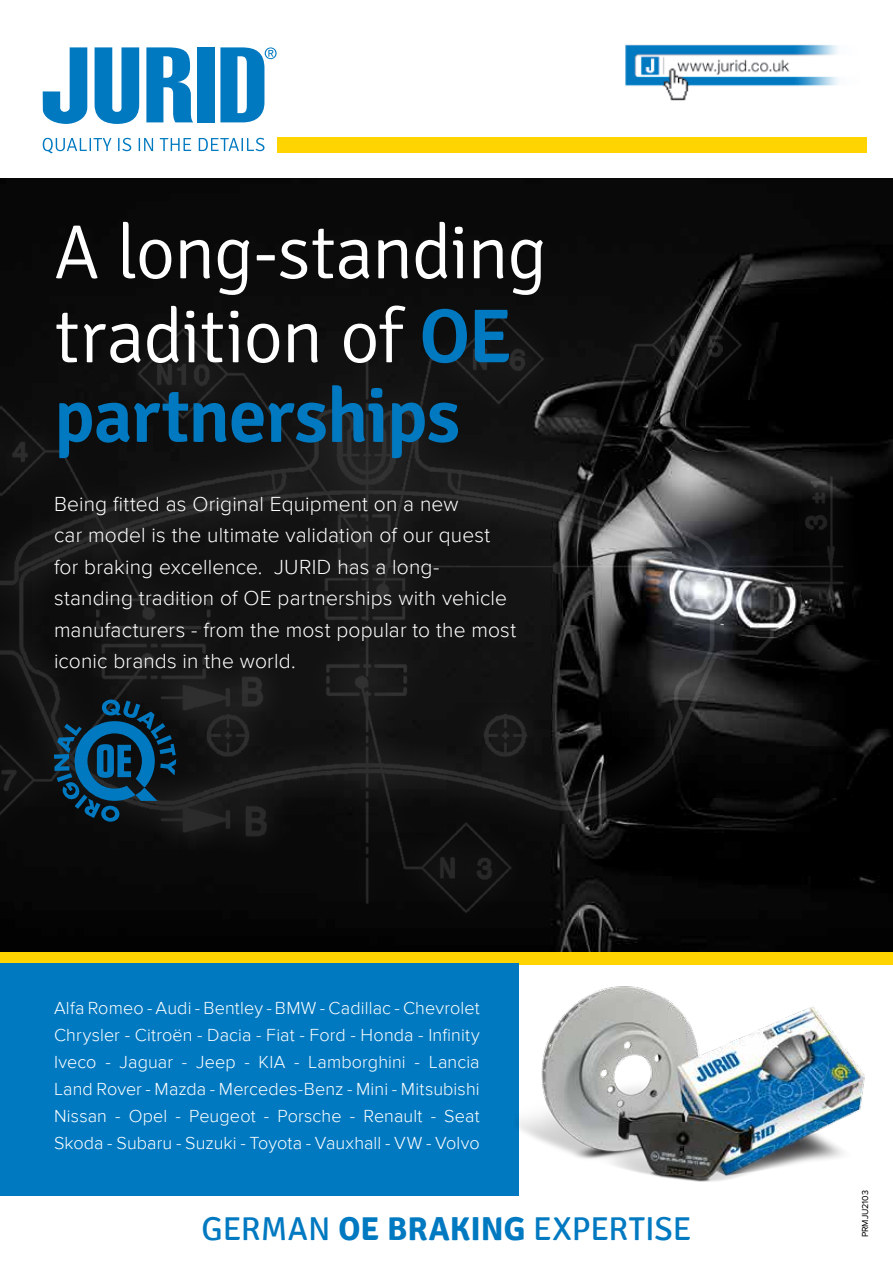
<style>
.page{position:relative;width:893px;height:1263px;background:#fff}
.page>*{position:absolute;margin:0;border:0;box-sizing:border-box;transform-origin:0 0}
.t1{font:300 76.5px/81.8px "Signika";letter-spacing:-.02em;color:#fff}
.t2{font:33px "Signika";color:#0079c1}
.t3{font:300 21px/31.5px "Proxima Nova";letter-spacing:.005em;color:#fff}
.t4{font:300 18px/27px "Proxima Nova";letter-spacing:.005em;color:#fff;text-align:justify}
.t5{font:9px "Proxima Nova";color:#000}
.s1{font-weight:600;color:#0079c1}
.s2{font-weight:700}
</style>
<div class="page">
<div style="left:277px;top:137px;width:590px;height:15px;background:#ffd400"></div>
<svg style="left:43px;top:47px;width:44px;height:77px"></svg>
<svg style="left:95px;top:47px;width:44px;height:77px"></svg>
<svg style="left:146px;top:47px;width:47px;height:75px"></svg>
<div style="left:197px;top:47px;width:17px;height:75px;background:#0079c1"></div>
<svg style="left:220px;top:47px;width:57px;height:75px"></svg>
<svg style="left:43px;top:138px;width:68px;height:15px"></svg>
<svg style="left:118px;top:138px;width:13px;height:13px"></svg>
<svg style="left:139px;top:138px;width:14px;height:13px"></svg>
<svg style="left:160px;top:138px;width:31px;height:13px"></svg>
<svg style="left:199px;top:138px;width:65px;height:13px"></svg>
<img style="left:625px;top:44px;width:213px;height:57px">
<img style="left:0;top:179px;width:893px;height:773px">
<img style="left:0;top:276px;width:856px;height:657px">
<div style="left:0;top:952px;width:893px;height:12px;background:#ffd400"></div>
<div style="left:0;top:963px;width:519px;height:233px;background:#0079c1"></div>
<img style="left:518px;top:986px;width:347px;height:196px">
<svg style="left:54px;top:699px;width:122px;height:123px;background:#0b364f"></svg>
<h1 class="t1" style="left:54px;top:213px;width:495px">A long-standing tradition of <span class="s1">OE partnerships</span></h1>
<p class="t3" style="left:54px;top:488px;width:464px">Being fitted as Original Equipment on a new<br>car model is the ultimate validation of our quest for braking excellence. JURID has a long&shy;standing tradition of OE partnerships with vehicle manufacturers - from the most popular to the most iconic brands in the world.</p>
<p class="t4" style="left:54px;top:995px;width:427px">Alfa Romeo - Audi - Bentley - BMW - Cadillac - Chevrolet Chrysler - Citroën - Dacia - Fiat - Ford - Honda - Infinity Iveco - Jaguar - Jeep - KIA - Lamborghini - Lancia Land Rover - Mazda - Mercedes-Benz - Mini - Mitsubishi Nissan - Opel - Peugeot - Porsche - Renault - Seat Skoda - Subaru - Suzuki - Toyota - Vauxhall - VW - Volvo</p>
<h2 class="t2" style="left:201px;top:1210px;width:492px">GERMAN <span class="s2">OE BRAKING</span> EXPERTISE</h2>
<p class="t5" style="left:860px;top:1237px;width:49px;rotate:-90deg">PRMJU2103</p>
</div>
